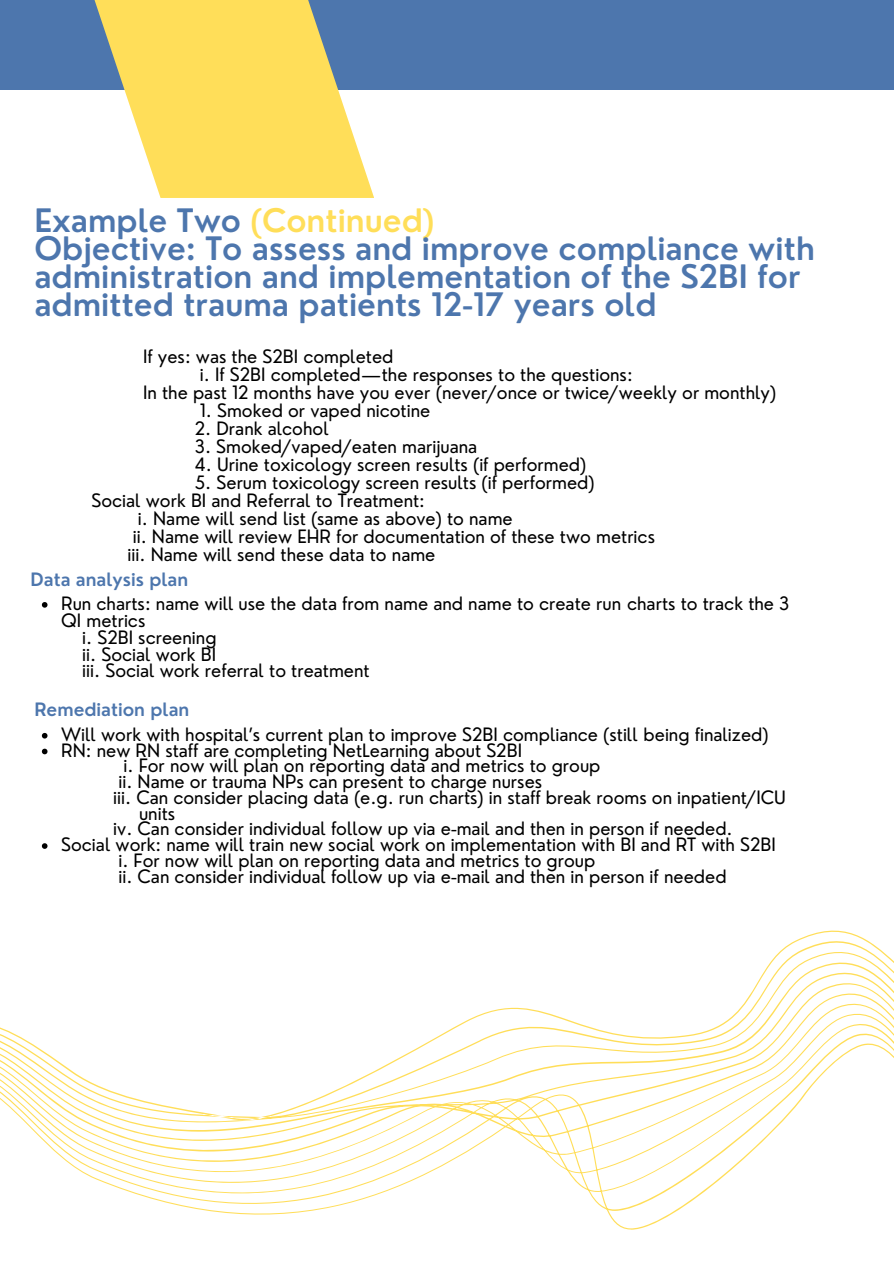
<style>
.page{position:relative;width:894px;height:1264px;background:#fff}
.page>*{position:absolute;margin:0;border:0;box-sizing:border-box;transform-origin:0 0}
.t1{font:600 31.5px/28.2px "Nourd";color:#4d76ad}
.t2{font:18px/16.8px "Nourd";color:#000}
.t3{font:600 18px "Nourd";color:#4d76ad}
.s1{color:#ffde59}
</style>
<div class="page">
<div style="left:0;top:0;width:893px;height:89px;background:#4d76ad"></div>
<svg style="left:90px;top:0;width:284px;height:198px;fill:#ffde59"></svg>
<svg style="left:0;top:930px;width:893px;height:299px"></svg>
<svg style="left:42px;top:602px;width:5px;height:5px"></svg>
<svg style="left:42px;top:733px;width:5px;height:5px"></svg>
<svg style="left:42px;top:748px;width:5px;height:6px"></svg>
<svg style="left:42px;top:843px;width:5px;height:5px"></svg>
<h1 class="t1" style="left:34px;top:205px;width:781px">Example Two <span class="s1">(Continued)<br></span>Objective: To assess and improve compliance with administration and implementation of the S2BI for admitted trauma patients 12-17 years old</h1>
<p class="t2" style="left:143px;top:348px;width:252px">If yes: was the S2BI completed</p>
<p class="t2" style="left:200px;top:366px;width:434px">i. If S2BI completed—the responses to the questions:</p>
<p class="t2" style="left:143px;top:384px;width:634px">In the past 12 months have you ever (never/once or twice/weekly or monthly)</p>
<p class="t2" style="left:200px;top:402px;width:232px">1. Smoked or vaped nicotine</p>
<p class="t2" style="left:195px;top:420px;width:135px">2. Drank alcohol</p>
<p class="t2" style="left:195px;top:438px;width:284px">3. Smoked/vaped/eaten marijuana</p>
<p class="t2" style="left:195px;top:456px;width:393px">4. Urine toxicology screen results (if performed)</p>
<p class="t2" style="left:195px;top:474px;width:401px">5. Serum toxicology screen results (if performed)</p>
<p class="t2" style="left:91px;top:492px;width:335px">Social work BI and Referral to Treatment:</p>
<p class="t2" style="left:138px;top:510px;width:376px">i. Name will send list (same as above) to name</p>
<p class="t2" style="left:133px;top:528px;width:523px">ii. Name will review EHR for documentation of these two metrics</p>
<p class="t2" style="left:128px;top:546px;width:309px">iii. Name will send these data to name</p>
<h2 class="t3" style="left:31px;top:567px;width:159px">Data analysis plan</h2>
<p class="t2" style="left:61px;top:594px;width:729px">Run charts: name will use the data from name and name to create run charts to track the 3<br>QI metrics</p>
<p class="t2" style="left:82px;top:628px;width:136px">i. S2BI screening</p>
<p class="t2" style="left:82px;top:645px;width:135px">ii. Social work BI</p>
<p class="t2" style="left:82px;top:662px;width:289px">iii. Social work referral to treatment</p>
<p class="t3" style="left:34px;top:698px;width:156px">Remediation plan</p>
<h2 class="t2" style="left:61px;top:725px;width:708px">Will work with hospital’s current plan to improve S2BI compliance (still being finalized)</h2>
<p class="t2" style="left:61px;top:741px;width:462px">RN: new RN staff are completing NetLearning about S2BI</p>
<p class="t2" style="left:123px;top:757px;width:478px">i. For now will plan on reporting data and metrics to group</p>
<p class="t2" style="left:118px;top:773px;width:425px">ii. Name or trauma NPs can present to charge nurses</p>
<p class="t2" style="left:113px;top:788px;width:674px">iii. Can consider placing data (e.g. run charts) in staff break rooms on inpatient/ICU</p>
<p class="t2" style="left:139px;top:804px;width:38px">units</p>
<p class="t2" style="left:113px;top:820px;width:620px">iv. Can consider individual follow up via e-mail and then in person if needed.</p>
<p class="t2" style="left:61px;top:836px;width:716px">Social work: name will train new social work on implementation with BI and RT with S2BI</p>
<p class="t2" style="left:118px;top:851px;width:478px">i. For now will plan on reporting data and metrics to group</p>
<p class="t2" style="left:118px;top:867px;width:609px">ii. Can consider individual follow up via e-mail and then in person if needed</p>
</div>
